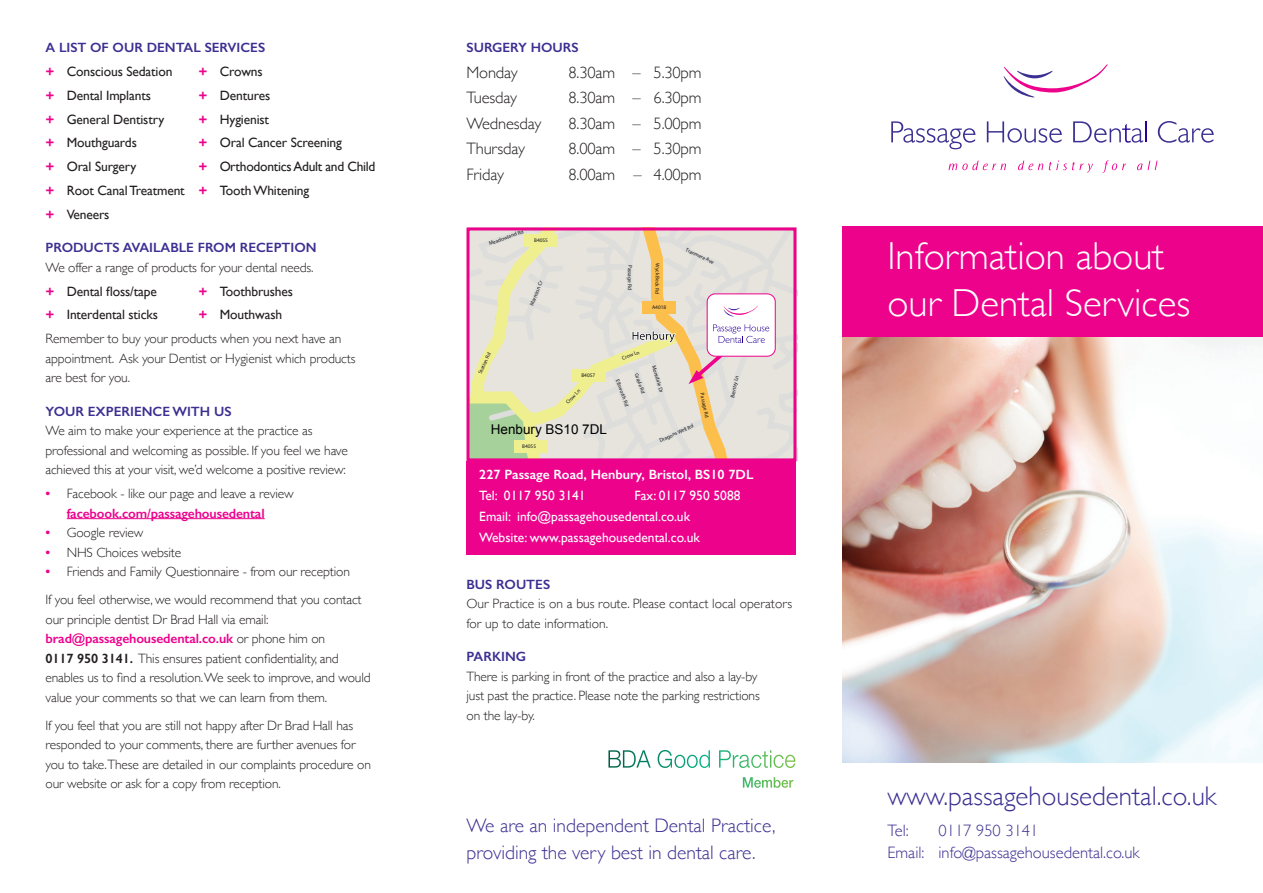
<style>
.page{position:relative;width:1263px;height:893px;background:#fff}
.page>*{position:absolute;margin:0;border:0;box-sizing:border-box;transform-origin:0 0}
.t1{font:300 39px/46.8px "Gill Sans";color:#fff}
.t2{font:300 27px "Gill Sans";color:#3c2f92}
.t3{font:300 19.5px "Gill Sans";color:#3c2f92}
.Body_Gillsans{font:300 16.5px "Gill Sans";letter-spacing:-.01em;color:#231f20}
.t4{font:300 16.5px/22.5px "Gill Sans";color:#3c2f92}
.Body_Gillsans-2{font:300 13.5px/19.5px "Gill Sans";letter-spacing:-.01em;color:#231f20}
.Body_Gillsans-3{font:13.5px "Gill Sans";letter-spacing:-.01em;color:#231f20}
.SUB_HEAD{font:600 13.5px "Gill Sans";color:#3c2f92}
.SUB_HEAD-2{font:13.5px "Gill Sans";color:#fff}
.SUB_HEAD-3{font:600 13.5px "Gill Sans";color:#fff}
.t5{font:13.5px "Arial";color:#000001}
.t6{font:5.4px "Myriad Pro";color:#17151a}
.s1{font-weight:700;color:#ed028c}
.s2{font-weight:600;color:#ed028c}
.s3{font-weight:600}
</style>
<div class="page">
<div style="left:466px;top:461px;width:330px;height:94px;background:#ed028c"></div>
<div style="left:842px;top:226px;width:421px;height:112px;background:#ed028c"></div>
<img style="left:842px;top:338px;width:421px;height:424px">
<svg style="left:1003px;top:64px;width:105px;height:34px"></svg>
<svg style="left:891px;top:121px;width:84px;height:28px"></svg>
<svg style="left:987px;top:121px;width:75px;height:22px"></svg>
<svg style="left:1073px;top:121px;width:70px;height:22px"></svg>
<hr style="left:1145px;top:121px;width:2px;height:21px;background:#260098">
<svg style="left:1158px;top:121px;width:56px;height:22px"></svg>
<svg style="left:948px;top:161px;width:58px;height:9px"></svg>
<svg style="left:1018px;top:161px;width:25px;height:9px"></svg>
<svg style="left:1049px;top:160px;width:44px;height:12px"></svg>
<svg style="left:1102px;top:161px;width:24px;height:12px"></svg>
<svg style="left:1137px;top:161px;width:20px;height:9px"></svg>
<hr style="left:67px;top:518px;width:198px;height:1px;background:#ed028c">
<svg style="left:769px;top:227px;width:28px;height:234px;background:#e3dcda"></svg>
<svg style="left:470px;top:231px;width:160px;height:226px;background:#e1e2ce"></svg>
<div style="left:524px;top:234px;width:33px;height:13px;background:#f0ef90"></div>
<div style="left:515px;top:440px;width:33px;height:13px;background:#f0ef90"></div>
<div style="left:572px;top:369px;width:33px;height:13px;background:#f0ef90"></div>
<div style="left:707px;top:294px;width:68px;height:62px;background:#fff;border-radius:8px"></div>
<div style="left:707px;top:293px;width:69px;height:64px;border:1px solid #ed028c;border-radius:8px"></div>
<svg style="left:630px;top:231px;width:139px;height:226px;background:#e7ddcf"></svg>
<div style="left:466px;top:227px;width:330px;height:234px;border:3px solid #ed028c"></div>
<svg style="left:608px;top:750px;width:187px;height:18px"></svg>
<p class="SUB_HEAD" style="left:46px;top:40px;width:221px">A LIST OF OUR DENTAL SERVICES</p>
<p class="Body_Gillsans-3" style="left:46px;top:64px;width:128px"><span class="s1">+</span> Conscious Sedation</p>
<p class="Body_Gillsans-3" style="left:199px;top:64px;width:66px"><span class="s1">+</span> Crowns</p>
<p class="Body_Gillsans-3" style="left:46px;top:87px;width:107px"><span class="s1">+</span> Dental Implants</p>
<p class="Body_Gillsans-3" style="left:199px;top:87px;width:73px"><span class="s1">+</span> Dentures</p>
<p class="Body_Gillsans-3" style="left:46px;top:111px;width:120px"><span class="s1">+</span> General Dentistry</p>
<p class="Body_Gillsans-3" style="left:199px;top:111px;width:72px"><span class="s1">+</span> Hygienist</p>
<p class="Body_Gillsans-3" style="left:46px;top:135px;width:93px"><span class="s1">+</span> Mouthguards</p>
<p class="Body_Gillsans-3" style="left:199px;top:135px;width:145px"><span class="s1">+</span> Oral Cancer Screening</p>
<p class="Body_Gillsans-3" style="left:46px;top:159px;width:92px"><span class="s1">+</span> Oral Surgery</p>
<p class="Body_Gillsans-3" style="left:199px;top:159px;width:178px"><span class="s1">+</span> Orthodontics Adult and Child</p>
<p class="Body_Gillsans-3" style="left:46px;top:182px;width:265px"><span class="s1">+</span> Root Canal Treatment <span class="s1">+</span> Tooth Whitening</p>
<p class="Body_Gillsans-3" style="left:46px;top:206px;width:65px"><span class="s1">+</span> Veneers</p>
<p class="SUB_HEAD" style="left:46px;top:240px;width:273px">PRODUCTS AVAILABLE FROM RECEPTION</p>
<p class="Body_Gillsans-2" style="left:46px;top:257px;width:270px">We offer a range of products for your dental needs.</p>
<p class="Body_Gillsans-3" style="left:46px;top:283px;width:113px"><span class="s1">+</span> Dental floss/tape</p>
<p class="Body_Gillsans-3" style="left:199px;top:283px;width:96px"><span class="s1">+</span> Toothbrushes</p>
<p class="Body_Gillsans-3" style="left:46px;top:307px;width:114px"><span class="s1">+</span> Interdental sticks</p>
<p class="Body_Gillsans-3" style="left:199px;top:307px;width:85px"><span class="s1">+</span> Mouthwash</p>
<p class="Body_Gillsans-2" style="left:46px;top:328px;width:311px">Remember to buy your products when you next have an appointment. Ask your Dentist or Hygienist which products are best for you.</p>
<p class="SUB_HEAD" style="left:46px;top:403px;width:188px">YOUR EXPERIENCE WITH US</p>
<p class="Body_Gillsans-2" style="left:46px;top:421px;width:304px">We aim to make your experience at the practice as professional and welcoming as possible. If you feel we have achieved this at your visit, we’d welcome a positive review:</p>
<p class="Body_Gillsans-2" style="left:46px;top:483px;width:250px;text-align:center"><span class="s2">•</span> Facebook - like our page and leave a review <span class="s2">facebook.com/passagehousedental</span></p>
<p class="Body_Gillsans-2" style="left:46px;top:522px;width:99px"><span class="s2">•</span> Google review</p>
<p class="Body_Gillsans-2" style="left:46px;top:542px;width:137px"><span class="s2">•</span> NHS Choices website</p>
<p class="Body_Gillsans-2" style="left:46px;top:561px;width:306px"><span class="s2">•</span> Friends and Family Questionnaire - from our reception</p>
<p class="Body_Gillsans-2" style="left:46px;top:589px;width:327px">If you feel otherwise, we would recommend that you contact our principle dentist Dr Brad Hall via email: <span class="s2">brad@passagehousedental.co.uk</span> or phone him on<br><span class="s3">0117 950 3141.</span> This ensures patient confidentiality, and enables us to find a resolution. We seek to improve, and would value your comments so that we can learn from them.</p>
<p class="Body_Gillsans-2" style="left:46px;top:715px;width:327px">If you feel that you are still not happy after Dr Brad Hall has responded to your comments, there are further avenues for you to take.These are detailed in our complaints procedure on our website or ask for a copy from reception.</p>
<p class="SUB_HEAD" style="left:466px;top:40px;width:114px">SURGERY HOURS</p>
<p class="Body_Gillsans" style="left:466px;top:59px;width:53px">Monday</p>
<p class="Body_Gillsans" style="left:569px;top:59px;width:135px">8.30am – 5.30pm</p>
<p class="Body_Gillsans" style="left:466px;top:85px;width:52px">Tuesday</p>
<p class="Body_Gillsans" style="left:569px;top:85px;width:135px">8.30am – 6.30pm</p>
<p class="Body_Gillsans" style="left:466px;top:110px;width:76px">Wednesday</p>
<p class="Body_Gillsans" style="left:569px;top:110px;width:135px">8.30am – 5.00pm</p>
<p class="Body_Gillsans" style="left:466px;top:136px;width:60px">Thursday</p>
<p class="Body_Gillsans" style="left:569px;top:136px;width:135px">8.00am – 5.30pm</p>
<p class="Body_Gillsans" style="left:466px;top:161px;width:39px">Friday</p>
<p class="Body_Gillsans" style="left:569px;top:161px;width:135px">8.00am – 4.00pm</p>
<p class="t6" style="left:488px;top:240px;width:38px;rotate:-20deg">Meadowland Rd</p>
<p class="t6" style="left:534px;top:236px;width:15px">B4055</p>
<p class="t6" style="left:528px;top:304px;width:28px;rotate:-69deg">Marmion Cr</p>
<p class="t6" style="left:633px;top:265px;width:26px;rotate:91deg">Passage Rd</p>
<p class="t6" style="left:661px;top:263px;width:32px;rotate:91deg">Wyck Beck Rd</p>
<p class="t6" style="left:652px;top:304px;width:16px">A4018</p>
<p class="t6" style="left:687px;top:246px;width:32px;rotate:25deg">Tranmere Ave</p>
<p class="t6" style="left:477px;top:372px;width:24px;rotate:-66deg">Station Rd</p>
<p class="t6" style="left:581px;top:372px;width:15px">B4057</p>
<p class="t6" style="left:564px;top:401px;width:20px;rotate:-46deg">Crow Ln</p>
<p class="t6" style="left:621px;top:355px;width:20px;rotate:-20deg">Crow Ln</p>
<p class="t6" style="left:657px;top:364px;width:30px;rotate:73deg">Monsdale Dr</p>
<p class="t6" style="left:640px;top:372px;width:23px;rotate:71deg">Grayle Rd</p>
<p class="t6" style="left:621px;top:379px;width:29px;rotate:70deg">Ellsworth Rd</p>
<p class="t6" style="left:705px;top:392px;width:26px;rotate:78deg">Passage Rd</p>
<p class="t6" style="left:729px;top:397px;width:24px;rotate:-78deg">Brentry Ln</p>
<p class="t5" style="left:491px;top:420px;width:118px">Henbury BS10 7DL</p>
<p class="t6" style="left:658px;top:437px;width:38px;rotate:-24deg">Dragons Well Rd</p>
<p class="t6" style="left:522px;top:443px;width:15px">B4055</p>
<p class="SUB_HEAD-3" style="left:479px;top:466px;width:276px">227 Passage Road, Henbury, Bristol, BS10 7DL</p>
<p class="SUB_HEAD-2" style="left:479px;top:488px;width:108px">Tel: 0117 950 3141</p>
<p class="SUB_HEAD-2" style="left:634px;top:488px;width:107px">Fax: 0117 950 5088</p>
<p class="SUB_HEAD-2" style="left:479px;top:509px;width:212px">Email: info@passagehousedental.co.uk</p>
<p class="SUB_HEAD-2" style="left:479px;top:530px;width:222px">Website: www.passagehousedental.co.uk</p>
<p class="SUB_HEAD" style="left:466px;top:576px;width:85px">BUS ROUTES</p>
<p class="Body_Gillsans-2" style="left:466px;top:593px;width:327px">Our Practice is on a bus route. Please contact local operators for up to date information.</p>
<p class="SUB_HEAD" style="left:466px;top:649px;width:61px">PARKING</p>
<p class="Body_Gillsans-2" style="left:466px;top:666px;width:295px">There is parking in front of the practice and also a lay-by just past the practice. Please note the parking restrictions on the lay-by.</p>
<p class="t3" style="left:466px;top:810px;width:310px">We are an independent Dental Practice,</p>
<p class="t3" style="left:466px;top:837px;width:291px">providing the very best in dental care.</p>
<p class="t1" style="left:887px;top:231px;width:304px">Information about our Dental Services</p>
<p class="t2" style="left:887px;top:775px;width:330px">www.passagehousedental.co.uk</p>
<p class="t4" style="left:887px;top:818px;width:23px">Tel:</p>
<p class="t4" style="left:887px;top:818px;width:254px;text-indent:51px">0117 950 3141<br>Email: info@passagehousedental.co.uk</p>
</div>
